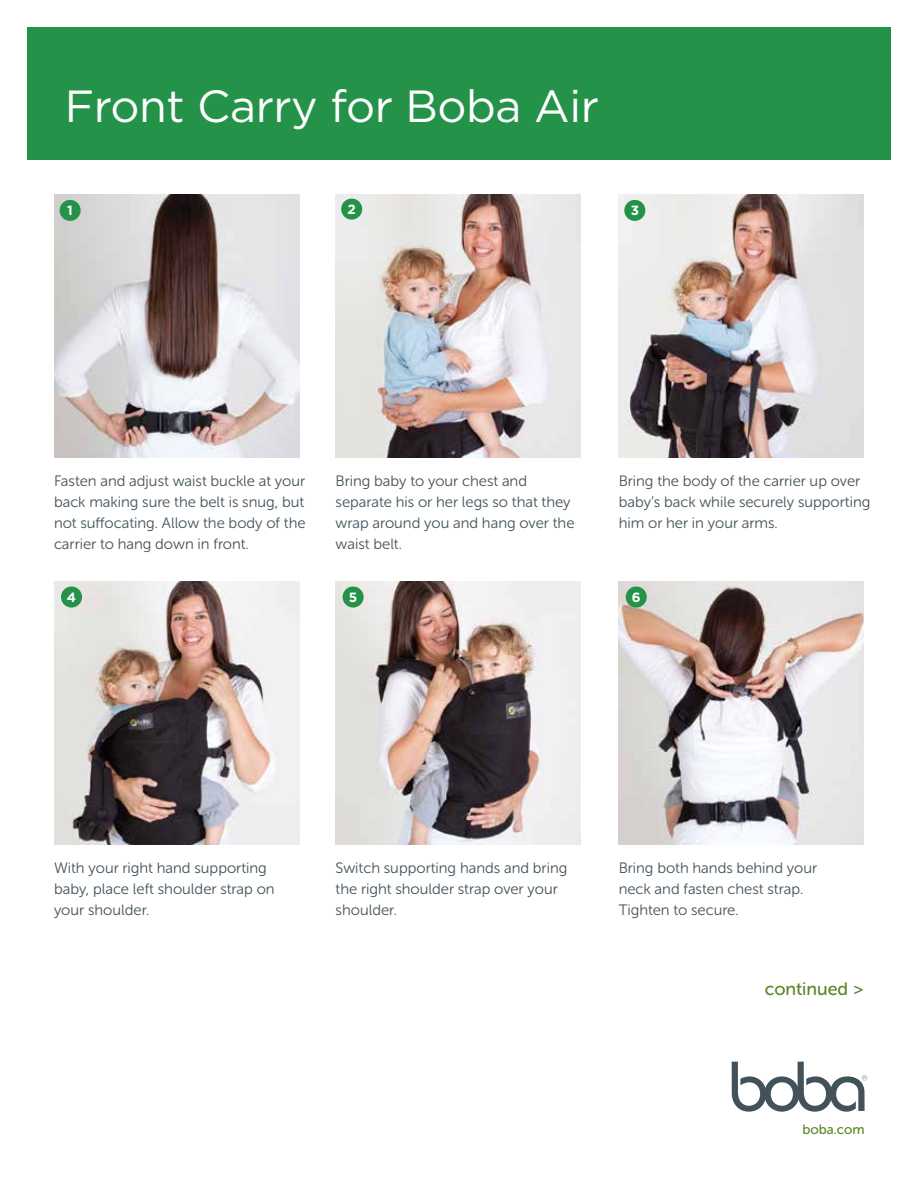
<style>
.page{position:relative;width:918px;height:1188px;background:#fff}
.page>*{position:absolute;margin:0;border:0;box-sizing:border-box;transform-origin:0 0}
.t1{font:45px "Gotham";letter-spacing:-.01em;color:#fff}
.t2{font:18px "Museo Sans Rounded 500";color:#5c8727}
.t3{font:15px/21px "Museo Sans Rounded 300";color:#43525a}
.t4{font:13.5px "Museo Sans Rounded 500";color:#5c8727}
.t5{font:700 13.35px "Gotham";color:#fff}
</style>
<div class="page">
<div style="left:27px;top:27px;width:864px;height:133px;background:#249349"></div>
<svg style="left:732px;top:1062px;width:135px;height:50px"></svg>
<img style="left:54px;top:194px;width:245px;height:263px">
<div style="left:60px;top:200px;width:21px;height:21px;background:#249349;border-radius:50%"></div>
<img style="left:619px;top:194px;width:245px;height:263px">
<div style="left:624px;top:200px;width:21px;height:21px;background:#249349;border-radius:50%"></div>
<img style="left:54px;top:581px;width:245px;height:263px">
<div style="left:61px;top:587px;width:21px;height:21px;background:#249349;border-radius:50%"></div>
<img style="left:336px;top:581px;width:245px;height:263px">
<div style="left:343px;top:587px;width:21px;height:21px;background:#249349;border-radius:50%"></div>
<img style="left:619px;top:581px;width:245px;height:263px">
<div style="left:626px;top:587px;width:21px;height:21px;background:#249349;border-radius:50%"></div>
<img style="left:336px;top:194px;width:245px;height:263px">
<div style="left:341px;top:199px;width:21px;height:21px;background:#249349;border-radius:50%"></div>
<h1 class="t1" style="left:65px;top:78px;width:536px">Front Carry for Boba Air</h1>
<p class="t5" style="left:348px;top:200px;width:10px">2</p>
<p class="t5" style="left:67px;top:202px;width:7px">1</p>
<p class="t5" style="left:631px;top:202px;width:10px">3</p>
<p class="t3" style="left:54px;top:470px;width:253px;text-align:justify">Fasten and adjust waist buckle at your back making sure the belt is snug, but not suffocating. Allow the body of the carrier to hang down in front.</p>
<p class="t5" style="left:67px;top:588px;width:11px">4</p>
<p class="t3" style="left:336px;top:470px;width:240px">Bring baby to your chest and separate his or her legs so that they wrap around you and hang over the waist belt.</p>
<p class="t3" style="left:619px;top:470px;width:253px">Bring the body of the carrier up over baby’s back while securely supporting him or her in your arms.</p>
<p class="t5" style="left:349px;top:588px;width:10px">5</p>
<p class="t5" style="left:632px;top:588px;width:10px">6</p>
<p class="t3" style="left:54px;top:857px;width:222px">With your right hand supporting baby, place left shoulder strap on your shoulder.</p>
<p class="t3" style="left:336px;top:857px;width:233px">Switch supporting hands and bring the right shoulder strap over your shoulder.</p>
<p class="t3" style="left:619px;top:857px;width:200px">Bring both hands behind your neck and fasten chest strap.<br>Tighten to secure.</p>
<p class="t2" style="left:765px;top:979px;width:100px">continued &gt;</p>
<p class="t4" style="left:803px;top:1122px;width:64px">boba.com</p>
</div>
